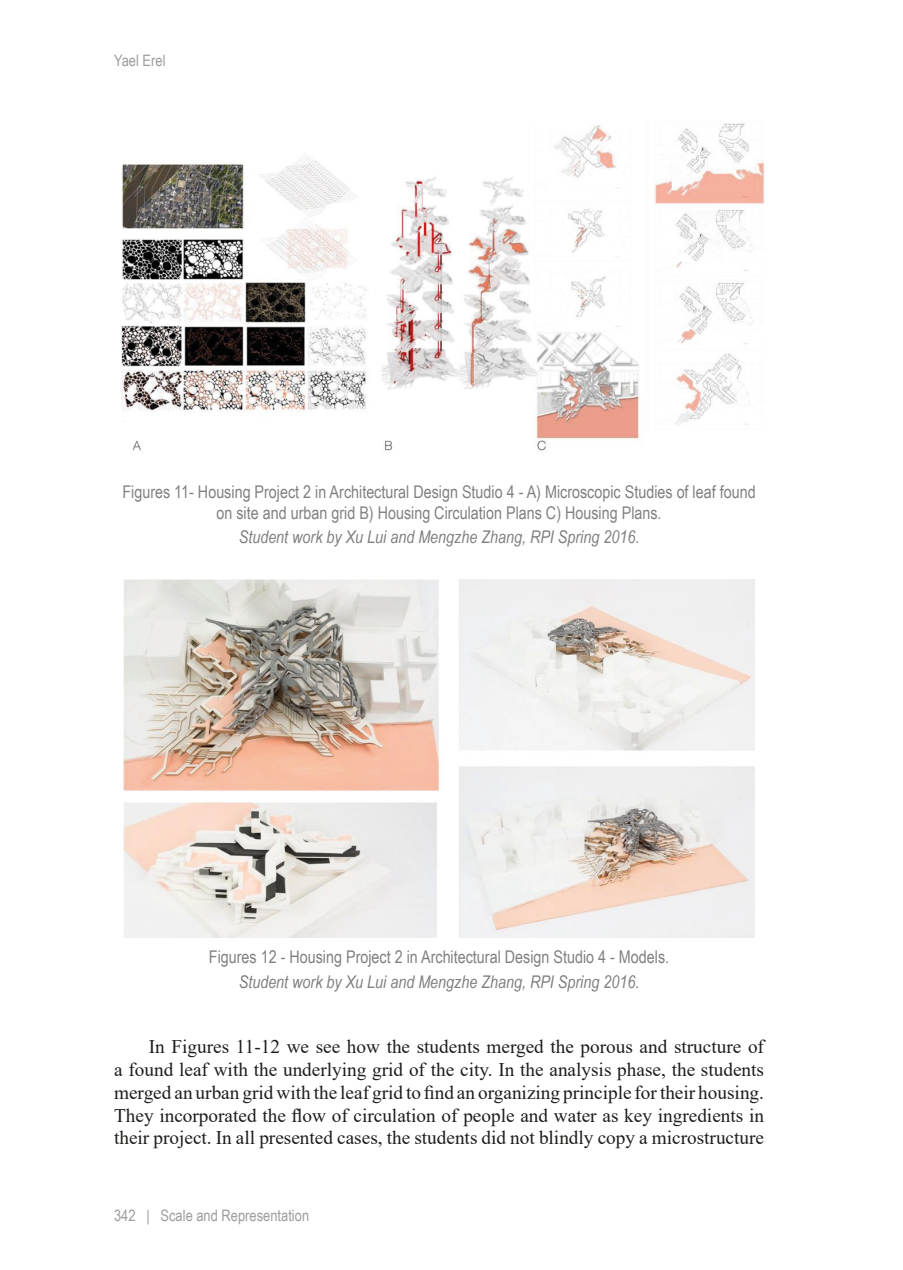
<style>
.page{position:relative;width:903px;height:1270px;background:#fff}
.page>*{position:absolute;margin:0;border:0;box-sizing:border-box;transform-origin:0 0}
.t1{font:19.25px/22.8px "Times New Roman";color:#1d1d1b;text-align:justify}
.t2{font:17.5px/21px "Arial Narrow";color:#7f8081;text-align:center}
.t3{font:italic 17.5px "Arial Narrow";color:#7f8081}
.t4{font:15.75px "Arial Narrow";color:#9d9d9d}
</style>
<div class="page">
<img style="left:121px;top:123px;width:643px;height:328px">
<img style="left:123px;top:580px;width:632px;height:357px">
<p class="t4" style="left:114px;top:49px;width:53px">Yael Erel</p>
<p class="t2" style="left:122px;top:481px;width:635px">Figures 11- Housing Project 2 in Architectural Design Studio 4 - A) Microscopic Studies of leaf found on site and urban grid B) Housing Circulation Plans C) Housing Plans.</p>
<p class="t3" style="left:239px;top:525px;width:402px">Student work by Xu Lui and Mengzhe Zhang, RPI Spring 2016.</p>
<p class="t2" style="left:209px;top:946px;width:462px">Figures 12 - Housing Project 2 in Architectural Design Studio 4 - Models.</p>
<p class="t3" style="left:239px;top:969px;width:402px">Student work by Xu Lui and Mengzhe Zhang, RPI Spring 2016.</p>
<p class="t1" style="left:114px;top:1035px;width:651px;text-indent:35px">In Figures 11-12 we see how the students merged the porous and structure of a found leaf with the underlying grid of the city. In the analysis phase, the students merged an urban grid with the leaf grid to find an organizing principle for their housing.<br>They incorporated the flow of circulation of people and water as key ingredients in their project. In all presented cases, the students did not blindly copy a microstructure</p>
<p class="t4" style="left:114px;top:1204px;width:197px">342 | Scale and Representation</p>
</div>
